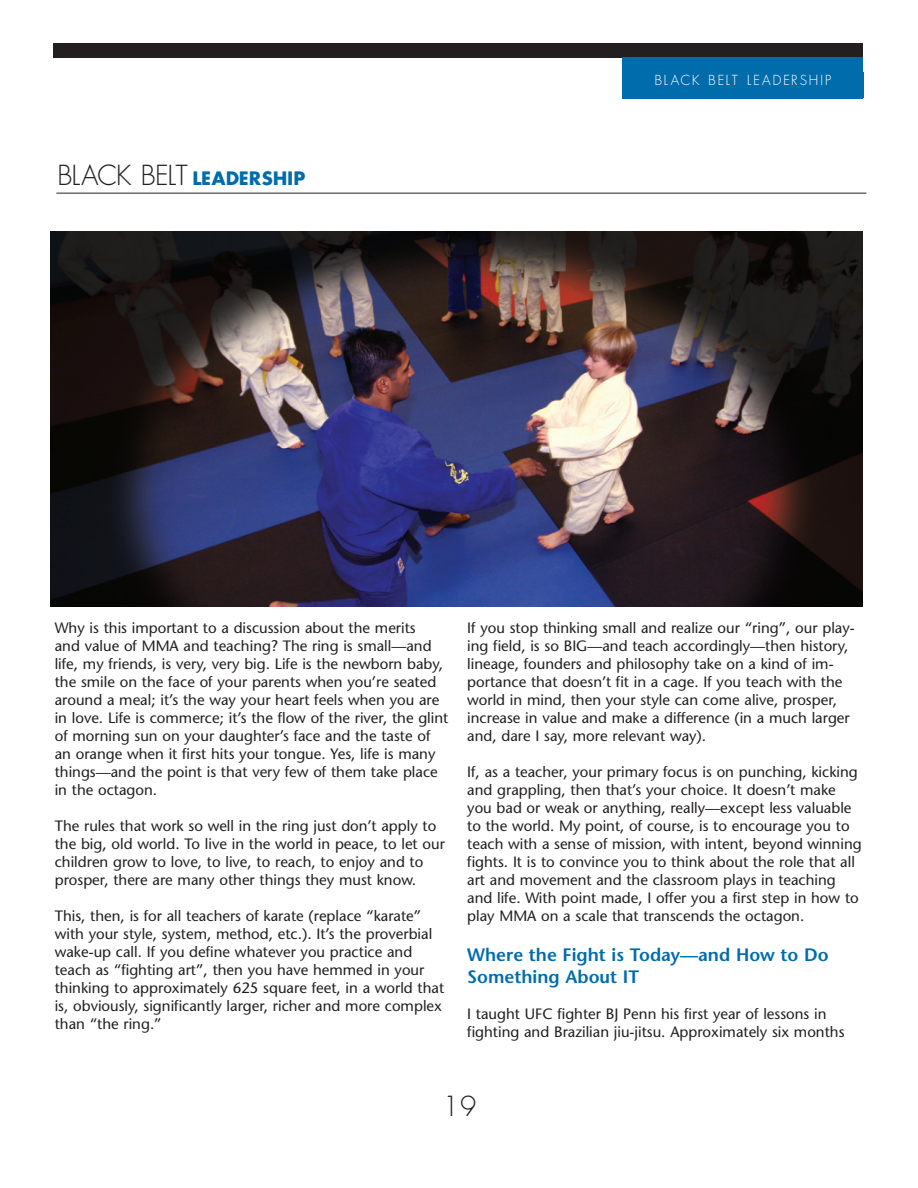
<style>
.page{position:relative;width:918px;height:1188px;background:#fff}
.page>*{position:absolute;margin:0;border:0;box-sizing:border-box;transform-origin:0 0}
.t1{font:300 27px "Futura ICG";color:#231f20}
.t2{font:600 18px/21.6px "Stone Sans";color:#006cac}
.t3{font:700 18px "Futura ICG";letter-spacing:-.01em;color:#006cac}
.t4{font:15px/18px "Stone Sans";color:#231f20}
.t5{font:300 13.5px "Futura ICG";letter-spacing:.15em;color:#fff}
.s1{font-weight:300;font-size:27px;color:#231f20}
</style>
<div class="page">
<div style="left:53px;top:43px;width:810px;height:15px;background:#231f20"></div>
<div style="left:623px;top:57px;width:240px;height:41px;background:#006cac"></div>
<hr style="left:56px;top:193px;width:810px;height:1px;background:#231f20">
<img style="left:51px;top:232px;width:812px;height:374px">
<p class="t3" style="left:58px;top:166px;width:249px"><span class="s1">BLACK BELT</span> LEADERSHIP</p>
<p class="t5" style="left:655px;top:71px;width:178px">BLACK BELT LEADERSHIP</p>
<p class="t4" style="left:55px;top:619px;width:395px">Why is this important to a discussion about the merits<br>and value of MMA and teaching? The ring is small—and life, my friends, is very, very big. Life is the newborn baby, the smile on the face of your parents when you’re seated around a meal; it’s the way your heart feels when you are in love. Life is commerce; it’s the flow of the river, the glint of morning sun on your daughter’s face and the taste of an orange when it first hits your tongue. Yes, life is many things—and the point is that very few of them take place in the octagon.</p>
<p class="t4" style="left:55px;top:817px;width:392px">The rules that work so well in the ring just don’t apply to the big, old world. To live in the world in peace, to let our children grow to love, to live, to reach, to enjoy and to prosper, there are many other things they must know.</p>
<p class="t4" style="left:55px;top:907px;width:391px">This, then, is for all teachers of karate (replace “karate” with your style, system, method, etc.). It’s the proverbial wake-up call. If you define whatever you practice and teach as “fighting art”, then you have hemmed in your thinking to approximately 625 square feet, in a world that is, obviously, significantly larger, richer and more complex than “the ring.”</p>
<p class="t4" style="left:467px;top:619px;width:389px">If you stop thinking small and realize our “ring”, our play&shy;ing field, is so BIG—and teach accordingly—then history, lineage, founders and philosophy take on a kind of im&shy;portance that doesn’t fit in a cage. If you teach with the world in mind, then your style can come alive, prosper, increase in value and make a difference (in a much larger and, dare I say, more relevant way).</p>
<p class="t4" style="left:467px;top:763px;width:396px">If, as a teacher, your primary focus is on punching, kicking and grappling, then that’s your choice. It doesn’t make you bad or weak or anything, really—except less valuable to the world. My point, of course, is to encourage you to teach with a sense of mission, with intent, beyond winning fights. It is to convince you to think about the role that all art and movement and the classroom plays in teaching and life. With point made, I offer you a first step in how to play MMA on a scale that transcends the octagon.</p>
<p class="t2" style="left:467px;top:944px;width:363px">Where the Fight is Today—and How to Do<br>Something About IT</p>
<p class="t4" style="left:467px;top:1004px;width:379px">I taught UFC fighter BJ Penn his first year of lessons in fighting and Brazilian jiu-jitsu. Approximately six months</p>
<h1 class="t1" style="left:441px;top:1088px;width:38px">19</h1>
</div>
